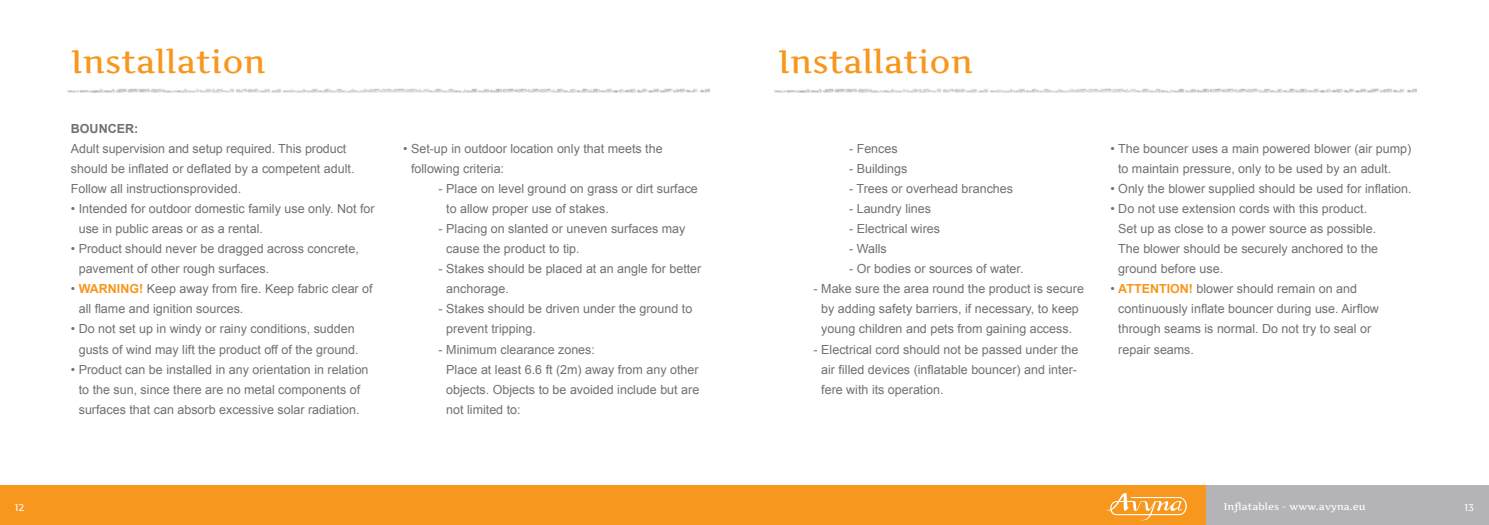
<style>
.page{position:relative;width:1489px;height:525px;background:#fff}
.page>*{position:absolute;margin:0;border:0;box-sizing:border-box;transform-origin:0 0}
.t1{font:500 32.5px "Artifika";color:#f7971d}
.t2{font:12.5px/20px "Arial";color:#717074}
.t3{font:700 12.5px "Arial";color:#717074}
.t4{font:500 10px "Artifika";color:#fff}
.s1{font-weight:700;color:#f7971d}
</style>
<div class="page">
<div style="left:1205px;top:485px;width:283px;height:39px;background:#b4b3b7"></div>
<div style="left:0;top:485px;width:1205px;height:39px;background:#f7971d"></div>
<svg style="left:1106px;top:493px;width:80px;height:27px"></svg>
<img style="left:67px;top:89px;width:642px;height:4px">
<img style="left:774px;top:89px;width:642px;height:4px">
<h1 class="t1" style="left:71px;top:48px;width:196px">Installation</h1>
<h1 class="t1" style="left:778px;top:48px;width:196px">Installation</h1>
<p class="t3" style="left:71px;top:124px;width:69px">BOUNCER:</p>
<p class="t2" style="left:71px;top:139px;width:285px">Adult supervision and setup required. This product should be inflated or deflated by a competent adult.<br>Follow all instructionsprovided.</p>
<p class="t2" style="left:79px;top:199px;width:297px;text-indent:-8px">• Intended for outdoor domestic family use only. Not for use in public areas or as a rental.</p>
<p class="t2" style="left:79px;top:239px;width:281px;text-indent:-8px">• Product should never be dragged across concrete, pavement of other rough surfaces.</p>
<p class="t2" style="left:79px;top:280px;width:295px;text-indent:-8px">• <span class="s1">WARNING!</span> Keep away from fire. Keep fabric clear of all flame and ignition sources.</p>
<p class="t2" style="left:79px;top:319px;width:281px;text-indent:-8px">• Do not set up in windy or rainy conditions, sudden gusts of wind may lift the product off of the ground.</p>
<p class="t2" style="left:71px;top:359px;width:299px;text-align:center">• Product can be installed in any orientation in relation to the sun, since there are no metal components of surfaces that can absorb excessive solar radiation.</p>
<p class="t2" style="left:411px;top:139px;width:253px;text-indent:-8px">• Set-up in outdoor location only that meets the following criteria:</p>
<p class="t2" style="left:446px;top:179px;width:253px;text-indent:-8px">- Place on level ground on grass or dirt surface to allow proper use of stakes.</p>
<p class="t2" style="left:446px;top:219px;width:240px;text-indent:-8px">- Placing on slanted or uneven surfaces may cause the product to tip.</p>
<p class="t2" style="left:446px;top:259px;width:257px;text-indent:-8px">- Stakes should be placed at an angle for better anchorage.</p>
<p class="t2" style="left:446px;top:299px;width:247px;text-indent:-8px">- Stakes should be driven under the ground to prevent tripping.</p>
<p class="t2" style="left:446px;top:339px;width:254px;text-indent:-8px">- Minimum clearance zones:<br>Place at least 6.6 ft (2m) away from any other objects. Objects to be avoided include but are not limited to:</p>
<p class="t2" style="left:849px;top:139px;width:50px">- Fences</p>
<p class="t2" style="left:849px;top:159px;width:60px">- Buildings</p>
<p class="t2" style="left:849px;top:179px;width:165px">- Trees or overhead branches</p>
<p class="t2" style="left:849px;top:199px;width:83px">- Laundry lines</p>
<p class="t2" style="left:849px;top:219px;width:92px">- Electrical wires</p>
<p class="t2" style="left:849px;top:239px;width:39px">- Walls</p>
<p class="t2" style="left:849px;top:259px;width:176px">- Or bodies or sources of water.</p>
<p class="t2" style="left:813px;top:279px;width:272px;text-align:center">- Make sure the area round the product is secure by adding safety barriers, if necessary, to keep young children and pets from gaining access.</p>
<p class="t2" style="left:821px;top:339px;width:259px;text-align:justify;text-indent:-8px">- Electrical cord should not be passed under the air filled devices (inflatable bouncer) and inter&shy;fere with its operation.</p>
<p class="t2" style="left:1117px;top:139px;width:295px;text-indent:-8px">• The bouncer uses a main powered blower (air pump) to maintain pressure, only to be used by an adult.</p>
<p class="t2" style="left:1110px;top:179px;width:303px">• Only the blower supplied should be used for inflation.</p>
<p class="t2" style="left:1118px;top:199px;width:261px;text-indent:-8px">• Do not use extension cords with this product.<br>Set up as close to a power source as possible.<br>The blower should be securely anchored to the ground before use.</p>
<p class="t2" style="left:1118px;top:280px;width:262px;text-indent:-8px">• <span class="s1">ATTENTION!</span> blower should remain on and continuously inflate bouncer during use. Airflow through seams is normal. Do not try to seal or repair seams.</p>
<p class="t4" style="left:15px;top:502px;width:11px">12</p>
<p class="t4" style="left:1223px;top:502px;width:143px">Inflatables - www.avyna.eu</p>
<p class="t4" style="left:1464px;top:502px;width:11px">13</p>
</div>
